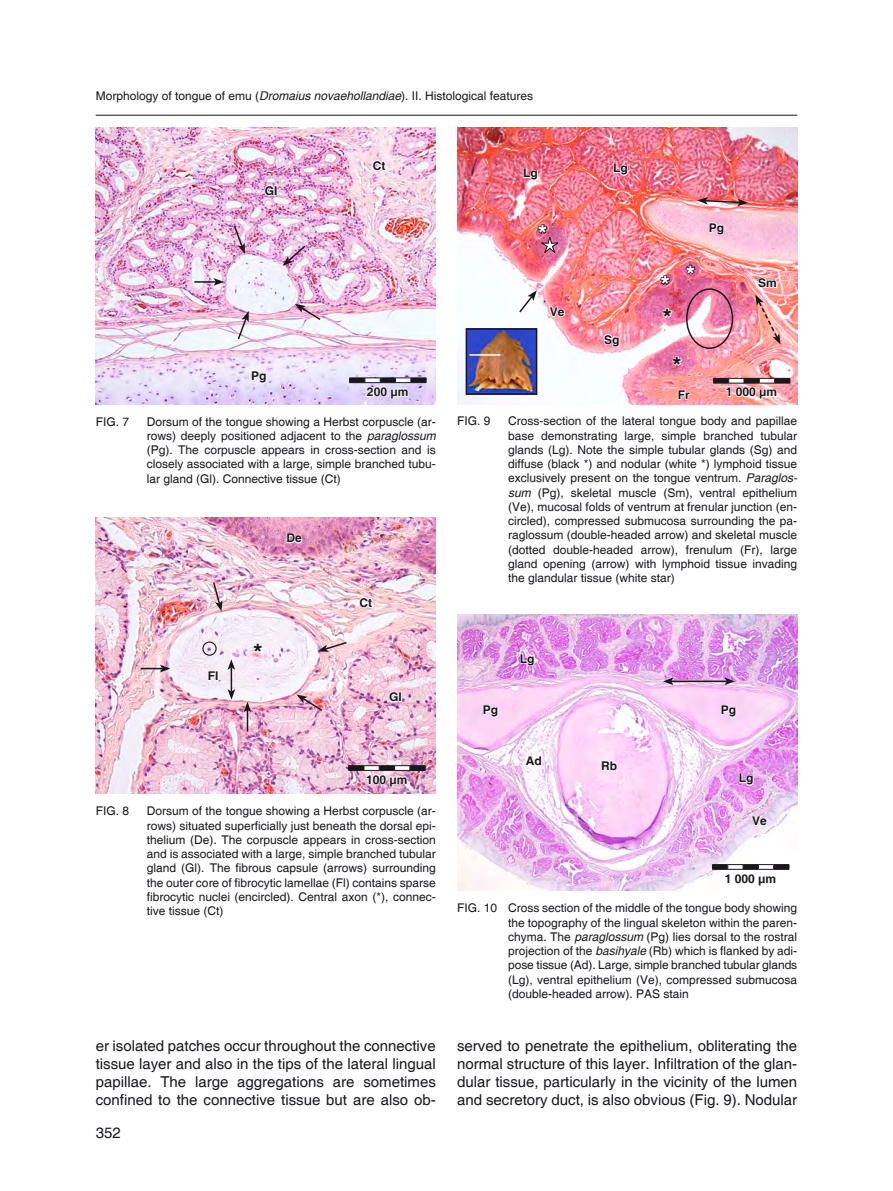
<style>
.page{position:relative;width:893px;height:1191px;background:#fff}
.page>*{position:absolute;margin:0;border:0;box-sizing:border-box;transform-origin:0 0}
.t1{font:700 24px "Helvetica";color:#1a171c}
.t2{font:700 24px "Helvetica";color:#fff}
.t3{font:15px/18px "Helvetica";color:#1a171c;text-align:justify}
.t4{font:12px/14.2px "Helvetica";color:#1a171c;text-align:justify}
.t5{font:700 12px "Helvetica";color:#1a171c}
.s1{font-style:italic}
</style>
<div class="page">
<hr style="left:96px;top:115px;width:701px;height:1px;background:#1a171c">
<img style="left:96px;top:128px;width:340px;height:276px">
<svg style="left:349px;top:378px;width:78px;height:22px"></svg>
<svg style="left:371px;top:159px;width:16px;height:13px"></svg>
<svg style="left:264px;top:184px;width:14px;height:12px"></svg>
<svg style="left:250px;top:369px;width:17px;height:15px"></svg>
<svg style="left:283px;top:244px;width:24px;height:22px"></svg>
<svg style="left:233px;top:224px;width:12px;height:30px"></svg>
<hr style="left:194px;top:281px;width:22px;height:2px;background:#1a171c">
<svg style="left:214px;top:278px;width:10px;height:8px"></svg>
<svg style="left:236px;top:311px;width:13px;height:30px"></svg>
<svg style="left:295px;top:304px;width:27px;height:17px"></svg>
<img style="left:457px;top:614px;width:340px;height:277px">
<svg style="left:712px;top:864px;width:78px;height:22px"></svg>
<svg style="left:720px;top:704px;width:17px;height:15px"></svg>
<svg style="left:482px;top:704px;width:17px;height:15px"></svg>
<svg style="left:519px;top:652px;width:17px;height:15px"></svg>
<svg style="left:738px;top:772px;width:17px;height:15px"></svg>
<svg style="left:524px;top:755px;width:18px;height:12px"></svg>
<svg style="left:600px;top:759px;width:18px;height:12px"></svg>
<svg style="left:750px;top:815px;width:18px;height:12px"></svg>
<hr style="left:671px;top:680px;width:56px;height:2px;background:#1a171c">
<svg style="left:663px;top:677px;width:10px;height:8px"></svg>
<svg style="left:724px;top:677px;width:11px;height:8px"></svg>
<img style="left:457px;top:128px;width:340px;height:276px">
<svg style="left:713px;top:378px;width:78px;height:22px"></svg>
<svg style="left:661px;top:307px;width:12px;height:12px"></svg>
<svg style="left:671px;top:355px;width:12px;height:12px"></svg>
<svg style="left:708px;top:221px;width:17px;height:15px"></svg>
<svg style="left:612px;top:162px;width:17px;height:15px"></svg>
<svg style="left:523px;top:167px;width:16px;height:15px"></svg>
<svg style="left:757px;top:276px;width:21px;height:13px"></svg>
<svg style="left:603px;top:333px;width:17px;height:15px"></svg>
<svg style="left:548px;top:306px;width:18px;height:12px"></svg>
<svg style="left:697px;top:197px;width:51px;height:9px"></svg>
<svg style="left:518px;top:290px;width:19px;height:24px"></svg>
<svg style="left:755px;top:295px;width:26px;height:49px"></svg>
<div style="left:686px;top:288px;width:47px;height:61px;border:2px solid #1a171c;border-radius:50%"></div>
<svg style="left:677px;top:389px;width:14px;height:11px"></svg>
<svg style="left:659px;top:274px;width:12px;height:12px"></svg>
<svg style="left:685px;top:264px;width:12px;height:11px"></svg>
<svg style="left:537px;top:223px;width:25px;height:33px"></svg>
<img style="left:469px;top:331px;width:65px;height:61px">
<div style="left:466px;top:328px;width:71px;height:67px;border:2px solid #1a171c"></div>
<hr style="left:469px;top:354px;width:32px;height:2px;background:#fff">
<img style="left:96px;top:517px;width:340px;height:276px">
<svg style="left:348px;top:765px;width:78px;height:22px"></svg>
<svg style="left:141px;top:665px;width:30px;height:7px"></svg>
<svg style="left:244px;top:701px;width:7px;height:30px"></svg>
<svg style="left:212px;top:581px;width:10px;height:30px"></svg>
<svg style="left:318px;top:641px;width:30px;height:11px"></svg>
<svg style="left:297px;top:694px;width:27px;height:18px"></svg>
<svg style="left:358px;top:596px;width:15px;height:13px"></svg>
<svg style="left:207px;top:670px;width:12px;height:12px"></svg>
<svg style="left:388px;top:690px;width:14px;height:13px"></svg>
<svg style="left:252px;top:642px;width:12px;height:12px"></svg>
<div style="left:202px;top:641px;width:15px;height:15px;border:1px solid #1a171c;border-radius:50%"></div>
<svg style="left:228px;top:659px;width:7px;height:40px"></svg>
<svg style="left:286px;top:532px;width:17px;height:12px"></svg>
<p class="t4" style="left:96px;top:89px;width:439px">Morphology of tongue of emu (<span class="s1">Dromaius novaehollandiae</span>). II. Histological features</p>
<p class="t5" style="left:265px;top:183px;width:14px">GI</p>
<p class="t5" style="left:251px;top:368px;width:17px">Pg</p>
<p class="t5" style="left:373px;top:158px;width:14px">Ct</p>
<p class="t5" style="left:367px;top:384px;width:43px">200 µm</p>
<p class="t5" style="left:523px;top:166px;width:16px">Lg</p>
<h1 class="t2" style="left:538px;top:219px;width:11px">*</h1>
<p class="t5" style="left:550px;top:304px;width:16px">Ve</p>
<p class="t5" style="left:613px;top:161px;width:16px">Lg</p>
<p class="t5" style="left:604px;top:332px;width:17px">Sg</p>
<h1 class="t2" style="left:660px;top:265px;width:36px">* *</h1>
<h1 class="t1" style="left:662px;top:303px;width:11px">*</h1>
<p class="t5" style="left:709px;top:220px;width:17px">Pg</p>
<p class="t5" style="left:758px;top:276px;width:20px">Sm</p>
<h1 class="t1" style="left:672px;top:351px;width:11px">*</h1>
<p class="t5" style="left:678px;top:387px;width:13px">Fr</p>
<p class="t5" style="left:726px;top:385px;width:53px">1 000 µm</p>
<p class="t4" style="left:96px;top:415px;width:35px">FIG. 7</p>
<p class="t4" style="left:147px;top:415px;width:291px">Dorsum of the tongue showing a Herbst corpuscle (ar&shy;rows) deeply positioned adjacent to the <span class="s1">paraglossum </span>(Pg). The corpuscle appears in cross-section and is closely associated with a large, simple branched tubu&shy;lar gland (Gl). Connective tissue (Ct)</p>
<p class="t5" style="left:286px;top:531px;width:17px">De</p>
<p class="t5" style="left:208px;top:668px;width:12px">FI</p>
<h1 class="t1" style="left:253px;top:638px;width:11px">*</h1>
<p class="t5" style="left:359px;top:595px;width:14px">Ct</p>
<p class="t5" style="left:389px;top:689px;width:14px">GI</p>
<p class="t5" style="left:366px;top:772px;width:43px">100 µm</p>
<p class="t4" style="left:96px;top:804px;width:35px">FIG. 8</p>
<p class="t4" style="left:147px;top:804px;width:291px">Dorsum of the tongue showing a Herbst corpuscle (ar&shy;rows) situated superficially just beneath the dorsal epi&shy;thelium (De). The corpuscle appears in cross-section and is associated with a large, simple branched tubular gland (Gl). The fibrous capsule (arrows) surrounding the outer core of fibrocytic lamellae (Fl) contains sparse fibrocytic nuclei (encircled). Central axon (*), connec&shy;tive tissue (Ct)</p>
<p class="t4" style="left:457px;top:414px;width:35px">FIG. 9</p>
<p class="t4" style="left:508px;top:414px;width:291px">Cross-section of the lateral tongue body and papillae base demonstrating large, simple branched tubular glands (Lg). Note the simple tubular glands (Sg) and diffuse (black *) and nodular (white *) lymphoid tissue exclusively present on the tongue ventrum. <span class="s1">Paraglos&shy;sum</span> (Pg), skeletal muscle (Sm), ventral epithelium (Ve), mucosal folds of ventrum at frenular junction (en&shy;circled), compressed submucosa surrounding the pa&shy;raglossum (double-headed arrow) and skeletal muscle (dotted double-headed arrow), frenulum (Fr), large gland opening (arrow) with lymphoid tissue invading the glandular tissue (white star)</p>
<p class="t5" style="left:520px;top:651px;width:16px">Lg</p>
<p class="t5" style="left:483px;top:703px;width:17px">Pg</p>
<p class="t5" style="left:721px;top:703px;width:17px">Pg</p>
<p class="t5" style="left:526px;top:754px;width:17px">Ad</p>
<p class="t5" style="left:601px;top:758px;width:17px">Rb</p>
<p class="t5" style="left:739px;top:771px;width:16px">Lg</p>
<p class="t5" style="left:752px;top:814px;width:16px">Ve</p>
<p class="t5" style="left:725px;top:871px;width:53px">1 000 µm</p>
<p class="t4" style="left:508px;top:901px;width:291px;text-indent:-51px">FIG. 10 Cross section of the middle of the tongue body showing the topography of the lingual skeleton within the paren&shy;chyma. The <span class="s1">paraglossum</span> (Pg) lies dorsal to the rostral projection of the <span class="s1">basihyale</span> (Rb) which is flanked by adi&shy;pose tissue (Ad). Large, simple branched tubular glands (Lg), ventral epithelium (Ve), compressed submucosa (double-headed arrow). PAS stain</p>
<p class="t3" style="left:96px;top:1037px;width:342px">er isolated patches occur throughout the connective tissue layer and also in the tips of the lateral lingual papillae. The large aggregations are sometimes confined to the connective tissue but are also ob-</p>
<p class="t3" style="left:457px;top:1037px;width:342px">served to penetrate the epithelium, obliterating the normal structure of this layer. Infiltration of the glan&shy;dular tissue, particularly in the vicinity of the lumen and secretory duct, is also obvious (Fig. 9). Nodular</p>
<p class="t3" style="left:96px;top:1124px;width:27px">352</p>
</div>
